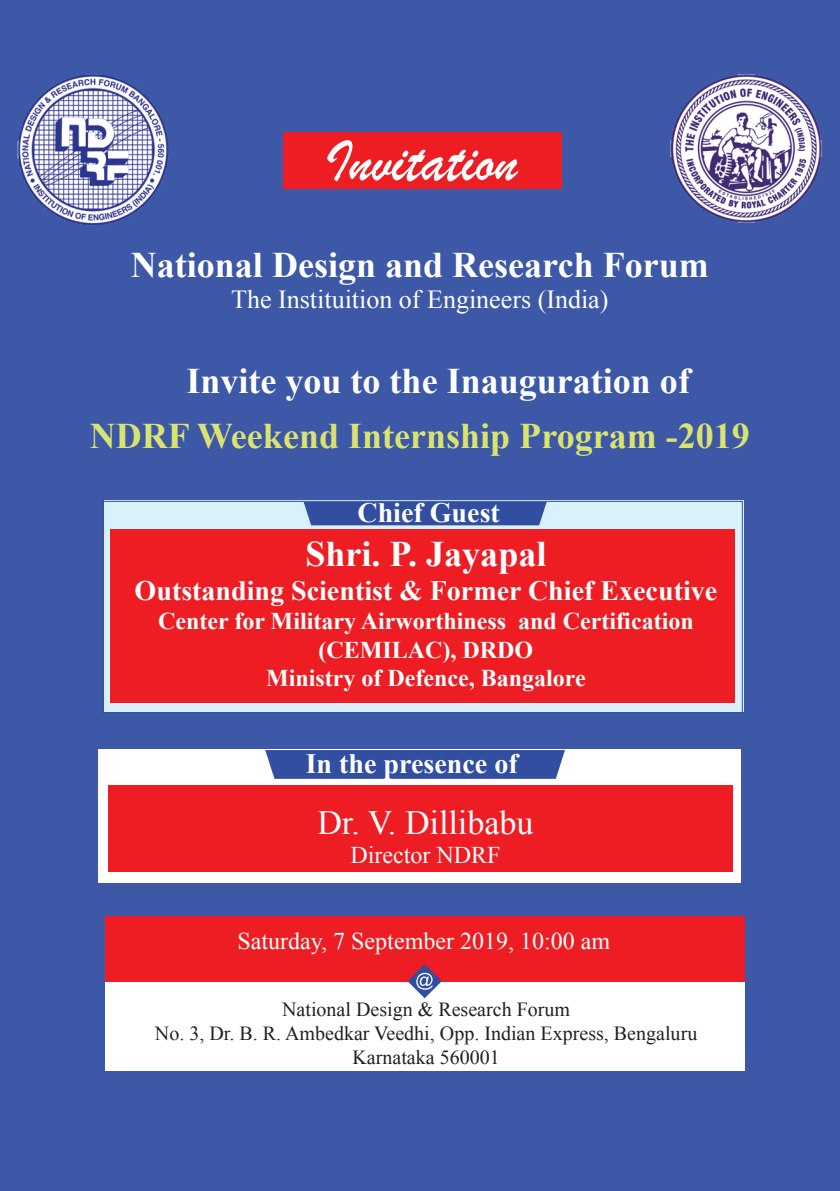
<style>
.page{position:relative;width:840px;height:1191px;background:#fff}
.page>*{position:absolute;margin:0;border:0;box-sizing:border-box;transform-origin:0 0}
.t1{font:700 36px "Times New Roman";color:#fff}
.t2{font:700 36px "Times New Roman";color:#dbe370}
.t3{font:34px "Times New Roman";color:#fff}
.t4{font:700 28px "Times New Roman";color:#fff}
.t5{font:26px "Times New Roman";color:#fff}
.t6{font:700 24px/28.8px "Times New Roman";color:#fff;text-align:center}
.t7{font:24px "Times New Roman";color:#fff}
.t8{font:20px/24px "Times New Roman";color:#231f20;text-align:center}
</style>
<div class="page">
<div style="left:0;top:0;width:839px;height:1191px;background:#3c58a6"></div>
<div style="left:283px;top:132px;width:278px;height:57px;background:#ee1d23"></div>
<svg style="left:327px;top:140px;width:191px;height:41px"></svg>
<div style="left:104px;top:500px;width:639px;height:212px;background:#d9f1fb"></div>
<div style="left:105px;top:981px;width:638px;height:90px;background:#fff"></div>
<div style="left:105px;top:916px;width:638px;height:65px;background:#ee1d23"></div>
<svg style="left:407px;top:964px;width:34px;height:34px"></svg>
<img style="left:17px;top:74px;width:152px;height:151px">
<img style="left:670px;top:75px;width:151px;height:148px">
<div style="left:102px;top:501px;width:640px;height:212px;border:1px solid #324ea1"></div>
<div style="left:303px;top:502px;width:243px;height:23px;background:#324ea1"></div>
<div style="left:110px;top:529px;width:624px;height:174px;background:#ee1d23"></div>
<div style="left:99px;top:749px;width:641px;height:134px;background:#fff"></div>
<svg style="left:265px;top:750px;width:299px;height:29px;background:#3954a4"></svg>
<div style="left:108px;top:785px;width:624px;height:87px;background:#ee1d23"></div>
<h1 class="t1" style="left:131px;top:240px;width:579px">National Design and Research Forum</h1>
<h3 class="t5" style="left:231px;top:282px;width:378px">The Instituition of Engineers (India)</h3>
<h1 class="t1" style="left:186px;top:356px;width:505px">Invite you to the Inauguration of</h1>
<h1 class="t2" style="left:90px;top:410px;width:661px">NDRF Weekend Internship Program -2019</h1>
<h3 class="t4" style="left:357px;top:493px;width:144px">Chief Guest</h3>
<h1 class="t1" style="left:305px;top:529px;width:242px">Shri. P. Jayapal</h1>
<h3 class="t4" style="left:134px;top:571px;width:583px">Outstanding Scientist &amp; Former Chief Executive</h3>
<p class="t6" style="left:158px;top:606px;width:537px">Center for Military Airworthiness and Certification (CEMILAC), DRDO<br>Ministry of Defence, Bangalore</p>
<h3 class="t4" style="left:305px;top:744px;width:213px">In the presence of</h3>
<h2 class="t3" style="left:317px;top:799px;width:218px">Dr. V. Dillibabu</h2>
<p class="t7" style="left:350px;top:838px;width:151px">Director NDRF</p>
<p class="t7" style="left:237px;top:924px;width:374px">Saturday, 7 September 2019, 10:00 am</p>
<p class="t8" style="left:155px;top:997px;width:543px">National Design &amp; Research Forum<br>No. 3, Dr. B. R. Ambedkar Veedhi, Opp. Indian Express, Bengaluru<br>Karnataka 560001</p>
</div>
